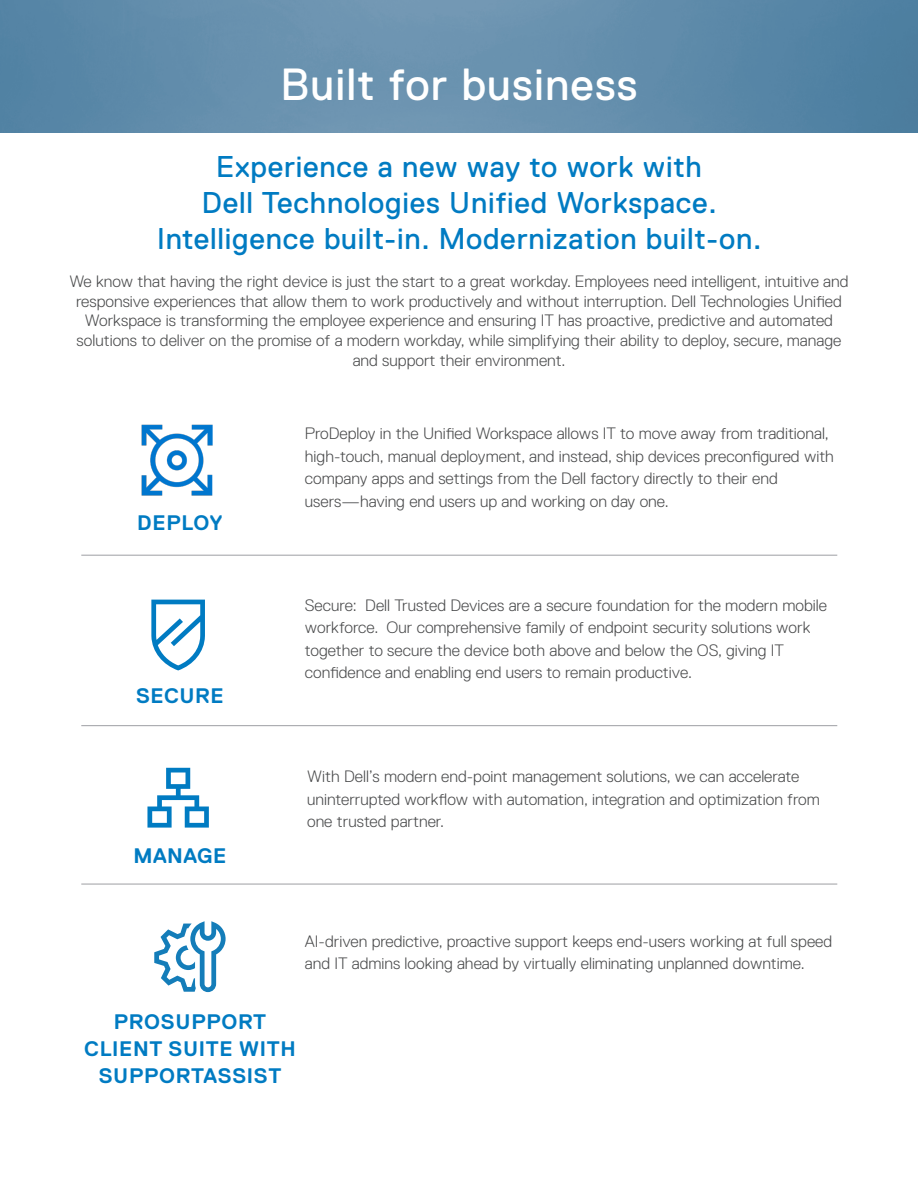
<style>
.page{position:relative;width:918px;height:1188px;background:#fff}
.page>*{position:absolute;margin:0;border:0;box-sizing:border-box;transform-origin:0 0}
.t1{font:45px "Dell Replica";letter-spacing:.025em;color:#fff}
.t2{font:30px/36px "Dell Replica";letter-spacing:.025em;color:#007bc2;text-align:center}
.t3{font:700 21px/27px "Dell Replica";letter-spacing:.035em;color:#007bc2;text-align:center}
.t4{font:300 16.5px/22.5px "Dell Replica";color:#4b4c4d}
</style>
<div class="page">
<img style="left:0;top:0;width:918px;height:133px">
<hr style="left:81px;top:555px;width:756px;height:1px;background:#a8a9ad">
<hr style="left:81px;top:725px;width:756px;height:1px;background:#a8a9ad">
<hr style="left:81px;top:884px;width:756px;height:1px;background:#a8a9ad">
<svg style="left:147px;top:768px;width:62px;height:60px"></svg>
<svg style="left:151px;top:600px;width:54px;height:70px"></svg>
<img style="left:141px;top:425px;width:71px;height:71px">
<svg style="left:154px;top:921px;width:72px;height:71px"></svg>
<p class="t1" style="left:280px;top:59px;width:359px">Built for business</p>
<p class="t2" style="left:202px;top:149px;width:516px">Experience a new way to work with<br>Dell Technologies Unified Workspace.</p>
<p class="t2" style="left:157px;top:221px;width:606px">Intelligence built-in. Modernization built-on.</p>
<p class="t4" style="left:69px;top:271px;width:781px;line-height:19.8px;text-align:center">We know that having the right device is just the start to a great workday. Employees need intelligent, intuitive and responsive experiences that allow them to work productively and without interruption. Dell Technologies Unified Workspace is transforming the employee experience and ensuring IT has proactive, predictive and automated solutions to deliver on the promise of a modern workday, while simplifying their ability to deploy, secure, manage and support their environment.</p>
<p class="t3" style="left:137px;top:510px;width:87px">DEPLOY</p>
<p class="t3" style="left:136px;top:682px;width:89px">SECURE</p>
<p class="t3" style="left:133px;top:843px;width:95px">MANAGE</p>
<p class="t4" style="left:305px;top:422px;width:531px">ProDeploy in the Unified Workspace allows IT to move away from traditional, high-touch, manual deployment, and instead, ship devices preconfigured with company apps and settings from the Dell factory directly to their end users—having end users up and working on day one.</p>
<p class="t4" style="left:305px;top:594px;width:524px">Secure: Dell Trusted Devices are a secure foundation for the modern mobile workforce. Our comprehensive family of endpoint security solutions work together to secure the device both above and below the OS, giving IT confidence and enabling end users to remain productive.</p>
<p class="t4" style="left:307px;top:765px;width:514px">With Dell’s modern end-point management solutions, we can accelerate uninterrupted workflow with automation, integration and optimization from one trusted partner.</p>
<p class="t4" style="left:305px;top:930px;width:529px">AI-driven predictive, proactive support keeps end-users working at full speed and IT admins looking ahead by virtually eliminating unplanned downtime.</p>
<p class="t3" style="left:84px;top:1008px;width:213px">PROSUPPORT<br>CLIENT SUITE WITH<br>SUPPORTASSIST</p>
</div>
